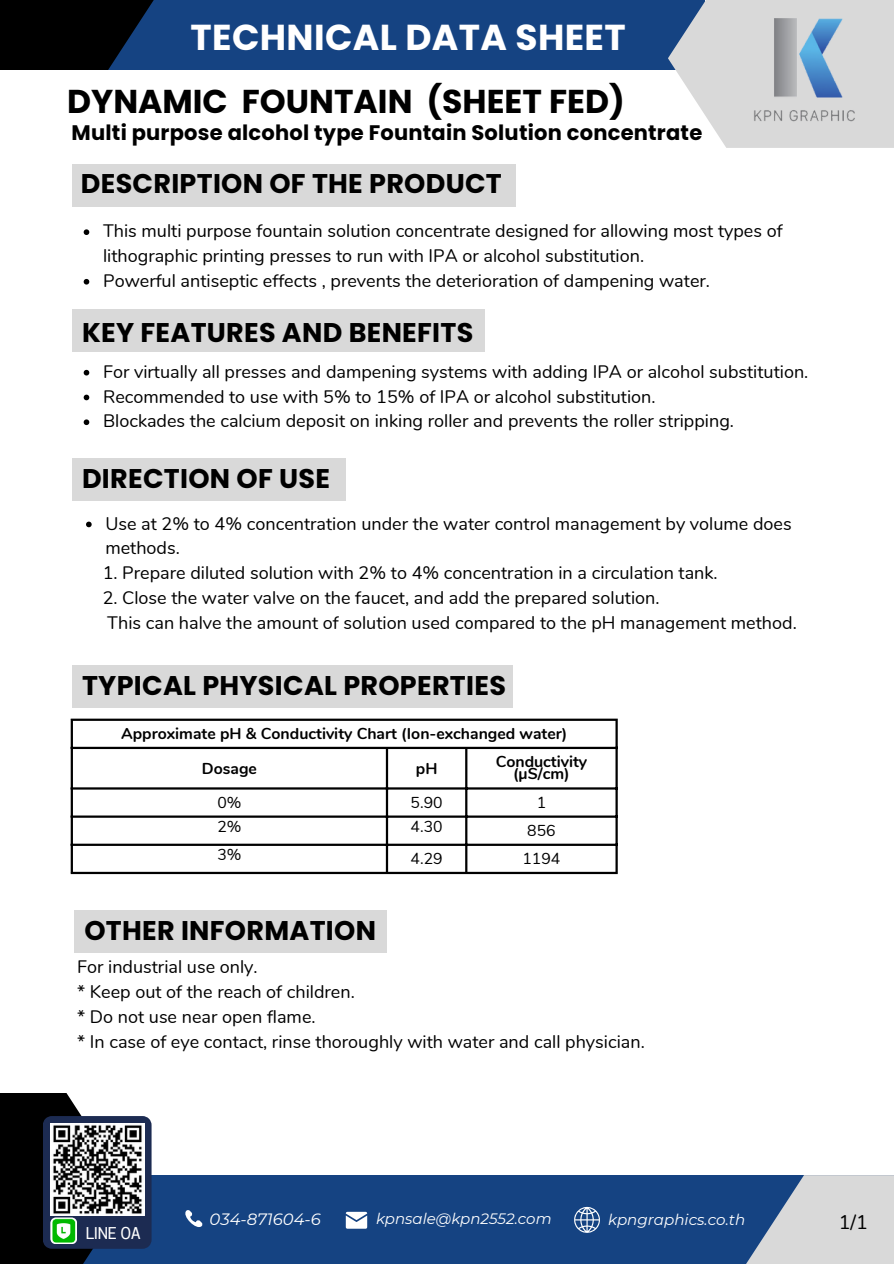
<style>
.page{position:relative;width:894px;height:1264px;background:#fff}
.page>*{position:absolute;margin:0;border:0;box-sizing:border-box;transform-origin:0 0}
.t1{font:700 36px "Poppins";letter-spacing:.01em;color:#fff}
.t2{font:700 33px "Poppins";color:#000}
.t3{font:700 27px "Poppins";letter-spacing:.01em;color:#000}
.t4{font:700 21px "Poppins";letter-spacing:.01em;color:#000}
.t5{font:19.5px "Nunito";color:#000}
.t6{font:18px/24.8px "Nunito";color:#000}
.t7{font:17.1px "Anantason Wd 75";color:#fff}
.t8{font:italic 16.35px "Montserrat";color:#fff}
.t9{font:700 15.75px "Nunito";color:#000}
.t10{font:15.75px "Nunito";color:#000}
.t11{font:italic 15.15px "Montserrat";color:#fff}
.t12{font:italic 15px "Montserrat";color:#fff}
</style>
<div class="page">
<div style="left:0;top:0;width:704px;height:69px;background:#154382"></div>
<svg style="left:667px;top:0;width:226px;height:148px;fill:#d9d9d9"></svg>
<div style="left:0;top:1175px;width:893px;height:88px;background:#154382"></div>
<svg style="left:0;top:1093px;width:130px;height:170px;fill:#000"></svg>
<svg style="left:0;top:0;width:181px;height:70px;fill:#000"></svg>
<svg style="left:746px;top:1175px;width:147px;height:88px;fill:#d9d9d9"></svg>
<img style="left:753px;top:18px;width:102px;height:110px">
<svg style="left:43px;top:1116px;width:108px;height:132px;background:#636d76"></svg>
<svg style="left:185px;top:1210px;width:17px;height:17px"></svg>
<svg style="left:346px;top:1211px;width:21px;height:17px"></svg>
<svg style="left:574px;top:1206px;width:25px;height:27px"></svg>
<svg style="left:84px;top:229px;width:5px;height:6px"></svg>
<svg style="left:84px;top:279px;width:5px;height:5px"></svg>
<div style="left:73px;top:309px;width:412px;height:42px;background:#d9d9d9"></div>
<div style="left:72px;top:164px;width:444px;height:42px;background:#d9d9d9"></div>
<svg style="left:84px;top:370px;width:5px;height:5px"></svg>
<svg style="left:84px;top:394px;width:5px;height:6px"></svg>
<svg style="left:84px;top:419px;width:5px;height:6px"></svg>
<div style="left:73px;top:458px;width:273px;height:42px;background:#d9d9d9"></div>
<svg style="left:86px;top:521px;width:6px;height:6px"></svg>
<div style="left:72px;top:665px;width:440px;height:42px;background:#d9d9d9"></div>
<div style="left:75px;top:910px;width:312px;height:42px;background:#d9d9d9"></div>
<hr style="left:71px;top:721px;width:2px;height:150px;background:#000">
<hr style="left:386px;top:749px;width:2px;height:122px;background:#000">
<hr style="left:465px;top:749px;width:2px;height:122px;background:#000">
<hr style="left:615px;top:721px;width:2px;height:150px;background:#000">
<hr style="left:71px;top:718px;width:546px;height:3px;background:#000">
<hr style="left:71px;top:746px;width:546px;height:3px;background:#000">
<hr style="left:71px;top:787px;width:546px;height:2px;background:#000">
<hr style="left:71px;top:815px;width:546px;height:2px;background:#000">
<hr style="left:71px;top:843px;width:546px;height:3px;background:#000">
<hr style="left:71px;top:871px;width:546px;height:3px;background:#000">
<p class="t1" style="left:190px;top:13px;width:436px">TECHNICAL DATA SHEET</p>
<p class="t2" style="left:67px;top:78px;width:559px">DYNAMIC FOUNTAIN (SHEET FED)</p>
<p class="t4" style="left:72px;top:118px;width:632px">Multi purpose alcohol type Fountain Solution concentrate</p>
<p class="t3" style="left:81px;top:165px;width:422px">DESCRIPTION OF THE PRODUCT</p>
<p class="t6" style="left:103px;top:219px;width:681px">This multi purpose fountain solution concentrate designed for allowing most types of lithographic printing presses to run with IPA or alcohol substitution.</p>
<p class="t6" style="left:103px;top:268px;width:608px">Powerful antiseptic effects , prevents the deterioration of dampening water.</p>
<p class="t3" style="left:82px;top:313px;width:393px">KEY FEATURES AND BENEFITS</p>
<p class="t6" style="left:103px;top:359px;width:706px">For virtually all presses and dampening systems with adding IPA or alcohol substitution.</p>
<p class="t6" style="left:103px;top:384px;width:554px">Recommended to use with 5% to 15% of IPA or alcohol substitution.</p>
<p class="t6" style="left:103px;top:409px;width:632px">Blockades the calcium deposit on inking roller and prevents the roller stripping.</p>
<p class="t3" style="left:82px;top:459px;width:249px">DIRECTION OF USE</p>
<p class="t6" style="left:105px;top:511px;width:687px">Use at 2% to 4% concentration under the water control management by volume does methods.</p>
<p class="t6" style="left:103px;top:561px;width:616px">1. Prepare diluted solution with 2% to 4% concentration in a circulation tank.</p>
<p class="t6" style="left:103px;top:585px;width:558px">2. Close the water valve on the faucet, and add the prepared solution.</p>
<p class="t6" style="left:107px;top:610px;width:690px">This can halve the amount of solution used compared to the pH management method.</p>
<p class="t3" style="left:82px;top:666px;width:425px">TYPICAL PHYSICAL PROPERTIES</p>
<p class="t9" style="left:121px;top:723px;width:447px">Approximate pH &amp; Conductivity Chart (Ion-exchanged water)</p>
<p class="t9" style="left:202px;top:758px;width:57px">Dosage</p>
<p class="t9" style="left:416px;top:758px;width:23px">pH</p>
<p class="t9" style="left:495px;top:751px;width:93px">Conductivity</p>
<p class="t9" style="left:513px;top:763px;width:58px">(μS/cm)</p>
<p class="t10" style="left:217px;top:791px;width:26px">0%</p>
<p class="t10" style="left:410px;top:791px;width:33px">5.90</p>
<p class="t10" style="left:536px;top:791px;width:11px">1</p>
<p class="t10" style="left:217px;top:816px;width:26px">2%</p>
<p class="t10" style="left:410px;top:816px;width:33px">4.30</p>
<p class="t10" style="left:527px;top:819px;width:30px">856</p>
<p class="t10" style="left:217px;top:844px;width:26px">3%</p>
<p class="t10" style="left:410px;top:848px;width:33px">4.29</p>
<p class="t10" style="left:522px;top:848px;width:39px">1194</p>
<p class="t3" style="left:84px;top:911px;width:293px">OTHER INFORMATION</p>
<p class="t6" style="left:77px;top:955px;width:182px">For industrial use only.</p>
<p class="t6" style="left:77px;top:980px;width:279px">* Keep out of the reach of children.</p>
<p class="t6" style="left:77px;top:1005px;width:240px">* Do not use near open flame.</p>
<p class="t6" style="left:77px;top:1030px;width:569px">* In case of eye contact, rinse thoroughly with water and call physician.</p>
<p class="t7" style="left:86px;top:1222px;width:56px">LINE OA</p>
<p class="t8" style="left:209px;top:1209px;width:113px">034-871604-6</p>
<p class="t12" style="left:376px;top:1209px;width:177px">kpnsale@kpn2552.com</p>
<p class="t11" style="left:608px;top:1209px;width:139px">kpngraphics.co.th</p>
<p class="t5" style="left:838px;top:1209px;width:30px">1/1</p>
</div>
